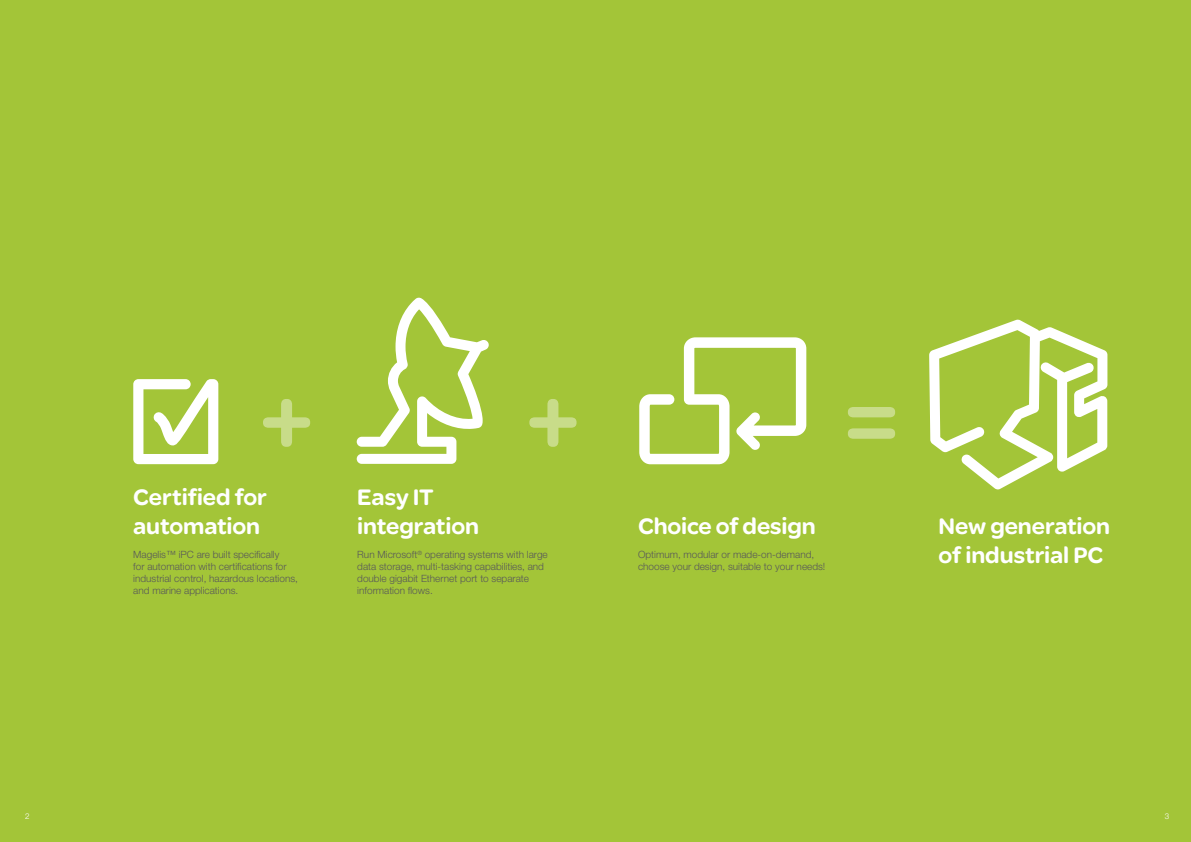
<style>
.page{position:relative;width:1191px;height:842px;background:#a3c538}
.page>*{position:absolute;margin:0;border:0;box-sizing:border-box;transform-origin:0 0}
.t1{font:900 24px/28.8px "SE Optimist";letter-spacing:-.005em;color:#fff}
.t2{font:300 10px/12px "Helvetica Neue";color:#58585a}
.t3{font:300 8px "Helvetica Neue";color:#fff}
</style>
<div class="page">
<svg style="left:133px;top:379px;width:85px;height:85px"></svg>
<svg style="left:357px;top:297px;width:132px;height:167px"></svg>
<svg style="left:929px;top:319px;width:178px;height:170px"></svg>
<svg style="left:263px;top:399px;width:47px;height:48px"></svg>
<svg style="left:529px;top:399px;width:47px;height:48px"></svg>
<svg style="left:848px;top:407px;width:47px;height:10px"></svg>
<svg style="left:848px;top:428px;width:47px;height:11px"></svg>
<svg style="left:639px;top:337px;width:167px;height:127px"></svg>
<h1 class="t1" style="left:133px;top:482px;width:135px">Certified for automation</h1>
<p class="t2" style="left:133px;top:548px;width:166px">Magelis™ iPC are built specifically<br>for automation with certifications for industrial control, hazardous locations, and marine applications.</p>
<h1 class="t1" style="left:357px;top:482px;width:123px">Easy IT integration</h1>
<p class="t2" style="left:357px;top:548px;width:192px">Run Microsoft<sup>®</sup> operating systems with large data storage, multi-tasking capabilities, and double gigabit Ethernet port to separate information flows.</p>
<h1 class="t1" style="left:638px;top:511px;width:179px">Choice of design</h1>
<p class="t2" style="left:638px;top:548px;width:189px">Optimum, modular or made-on-demand, choose your design, suitable to your needs!</p>
<h1 class="t1" style="left:938px;top:511px;width:173px">New generation of industrial PC</h1>
<p class="t3" style="left:25px;top:811px;width:6px">2</p>
<p class="t3" style="left:1164px;top:811px;width:6px">3</p>
</div>
